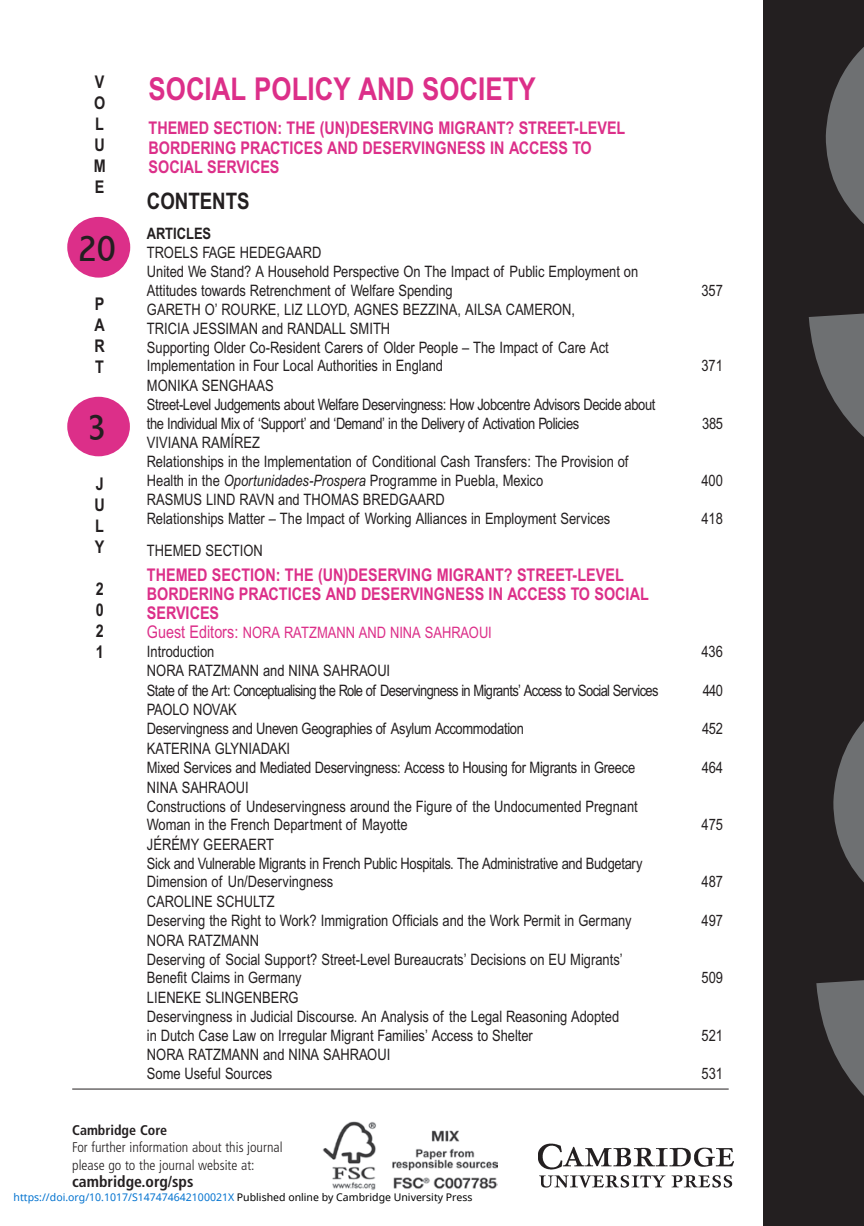
<style>
.page{position:relative;width:864px;height:1226px;background:#fff}
.page>*{position:absolute;margin:0;border:0;box-sizing:border-box;transform-origin:0 0}
.t1{font:condensed 38.5px "Abadi";color:#231f20}
.t2{font:700 31.5px "Arial Narrow MT Std";color:#dc2f89}
.t3{font:700 22.75px "Arial Narrow MT Std";color:#231f20}
.t4{font:700 17.5px "Arial Narrow MT Std";color:#dc2f89}
.t5{font:700 17.5px/21px "Arial Narrow MT Std";color:#231f20;text-align:justify}
.t6{font:15.75px/18.9px "Arial Narrow MT Std";color:#231f20}
.t7{font:15.75px/18.9px "Arial Narrow MT Std";letter-spacing:-.02em;color:#231f20}
.t8{font:15.75px/18.9px "Arial Narrow MT Std";letter-spacing:-.025em;color:#231f20}
.t9{font:15.75px/19.4px "Arial Narrow MT Std";letter-spacing:-.04em;color:#231f20}
.t10{font:15.75px/18.4px "Arial Narrow MT Std";color:#dc2f89}
.t11{font:700 condensed 15.75px "Frutiger LT Std";color:#231f20}
.t12{font:700 15.75px "Arial Narrow MT Std";color:#231f20}
.t13{font:300 condensed 14px/17.5px "Frutiger LT Std";color:#231f20}
.t14{font:700 condensed 14px "Frutiger LT Std";color:#231f20}
.t15{font:10.5px "Noto Sans";color:#0172cf}
.s1{font-style:italic}
.s2{font-size:17.5px}
.s3{color:#231f20}
.s4{color:#000}
</style>
<div class="page">
<div style="left:763px;top:0;width:100px;height:1225px;background:#231f20"></div>
<svg style="left:816px;top:722px;width:47px;height:373px"></svg>
<hr style="left:72px;top:1088px;width:656px;height:1px;background:#231f20">
<div style="left:67px;top:217px;width:63px;height:60px;background:#dc2f89;border-radius:50%"></div>
<div style="left:67px;top:397px;width:63px;height:59px;background:#dc2f89;border-radius:50%"></div>
<img style="left:538px;top:1143px;width:195px;height:44px">
<img style="left:323px;top:1121px;width:174px;height:69px">
<svg style="left:808px;top:0;width:56px;height:476px"></svg>
<p class="t5" style="left:94px;top:71px;width:13px">V O L U M E</p>
<h1 class="t1" style="left:79px;top:225px;width:38px">20</h1>
<p class="t5" style="left:94px;top:293px;width:12px">P A R T</p>
<h1 class="t1" style="left:88px;top:404px;width:20px">3</h1>
<p class="t5" style="left:94px;top:473px;width:12px;text-align:left">J<br>U<br>L<br>Y</p>
<p class="t5" style="left:96px;top:578px;width:9px">2<br>0<br>2<br>1</p>
<h2 class="t2" style="left:148px;top:70px;width:388px">SOCIAL POLICY AND SOCIETY</h2>
<p class="t4" style="left:148px;top:118px;width:211px">THEMED SECTION: THE (UN)DESERVIN</p>
<p class="t4" style="left:422px;top:118px;width:54px">G MIGRANT</p>
<p class="t4" style="left:505px;top:118px;width:34px">? STREET</p>
<p class="t4" style="left:574px;top:118px;width:24px">-LEVEL</p>
<p class="t4" style="left:148px;top:137px;width:21px">BORDERIN</p>
<p class="t4" style="left:225px;top:137px;width:36px">G PRACTICES</p>
<p class="t4" style="left:327px;top:137px;width:12px">AND</p>
<p class="t4" style="left:362px;top:137px;width:20px">DESERVIN</p>
<p class="t4" style="left:435px;top:137px;width:22px">GNESS</p>
<p class="t4" style="left:490px;top:137px;width:39px">IN ACCESS</p>
<p class="t4" style="left:572px;top:137px;width:11px">TO</p>
<p class="t4" style="left:148px;top:156px;width:20px">SOCIAL</p>
<p class="t4" style="left:207px;top:156px;width:20px">SERVICES</p>
<h3 class="t3" style="left:147px;top:187px;width:104px">CONTENTS</h3>
<p class="t12" style="left:147px;top:224px;width:66px">ARTICLES</p>
<p class="t6" style="left:147px;top:243px;width:492px">Troels Fage Hedegaard<br>United We Stand? A Household Perspective On The Impact of Public Employment on<br>Attitudes towards Retrenchment of Welfare Spending</p>
<p class="t6" style="left:147px;top:300px;width:463px">Gareth O’ Rourke, Liz Lloyd, Agnes Bezzina, Ai lsa Cameron, Tricia Jessiman and Randall Smith<br>Supporting Older Co-Resident Carers of Older People – The Impact of Care Act Implementation in Four Local Authorities in England</p>
<p class="t8" style="left:147px;top:375px;width:509px">Monika Senghaas<br>Street-Level Judgements about Welfare Deservingness: How Jobcentre Advisors Decide about the Individual Mix of ‘Support’ and ‘Demand’ in the Delivery of Activation Policies</p>
<p class="t6" style="left:147px;top:432px;width:483px">Viviana Ramírez<br>Relationships in the Implementation of Conditional Cash Transfers: The Provision of<br>Health in the <span class="s1">Oportunidades-Prospera</span> Programme in Puebla, Mexico</p>
<p class="t6" style="left:147px;top:489px;width:464px;line-height:19.4px">Rasmus Li nd Ravn and Thomas Bredgaard<br>Relationships Matter – The Impact of Working Alliances in Employment Services</p>
<p class="t6" style="left:147px;top:541px;width:28px">THEMED</p>
<p class="t6" style="left:205px;top:541px;width:48px">SECTION</p>
<p class="t4" style="left:147px;top:564px;width:211px">THEMED SECTION: THE (UN)DESERVIN</p>
<p class="t4" style="left:421px;top:564px;width:54px">G MIGRANT</p>
<p class="t4" style="left:503px;top:564px;width:34px">? STREET</p>
<p class="t4" style="left:572px;top:564px;width:24px">-LEVEL</p>
<p class="t4" style="left:147px;top:583px;width:21px">BORDERIN</p>
<p class="t4" style="left:223px;top:583px;width:36px">G PRACTICES</p>
<p class="t4" style="left:325px;top:583px;width:12px">AND</p>
<p class="t4" style="left:361px;top:583px;width:20px">DESERVIN</p>
<p class="t4" style="left:434px;top:583px;width:22px">GNESS</p>
<p class="t4" style="left:488px;top:583px;width:39px">IN ACCESS</p>
<p class="t4" style="left:570px;top:583px;width:43px">TO SOCIAL</p>
<p class="t4" style="left:147px;top:602px;width:20px">SERVICES</p>
<p class="t10" style="left:147px;top:623px;width:339px"><span class="s2">Guest Editors:</span> Nora Ratzmann and Ni na Sahraoui<br><span class="s3">Introduction</span></p>
<p class="t9" style="left:147px;top:660px;width:513px">Nora Ratzmann and Ni na Sahraoui<br>State of the Art: Conceptualising the Role of Deservingness in Migrants’ Access to Social Services</p>
<p class="t6" style="left:147px;top:699px;width:17px">PAOLO</p>
<p class="t7" style="left:147px;top:699px;width:378px;line-height:19.4px;text-indent:46px">NOVAK<br>Deservingness and Uneven Geographies of Asylum Accommodation</p>
<p class="t6" style="left:147px;top:738px;width:77px">KATERINA GLYN</p>
<p class="t6" style="left:248px;top:738px;width:14px">IADAK</p>
<p class="t6" style="left:147px;top:738px;width:489px;line-height:19.4px;text-indent:140px">I<br>Mixed Services and Mediated Deservingness: Access to Housing for Migrants in Greece</p>
<p class="t6" style="left:147px;top:777px;width:492px">NINA SAHRAOUI<br>Constructions of Undeservingness around the Figure of the Undocumented Pregnant<br>Woman in the French Department of Mayotte</p>
<p class="t7" style="left:147px;top:834px;width:497px">Jérémy Geeraert<br>Sick and Vulnerable Migrants in French Public Hospitals. The Administrative and Budgetary<br>Dimension of Un/Deservingness</p>
<p class="t6" style="left:147px;top:891px;width:19px">CAROL</p>
<p class="t6" style="left:147px;top:891px;width:486px;line-height:19.4px;text-indent:44px">INE SCHULTZ<br>Deserving the Right to Work? Immigration Officials and the Work Permit in Germany</p>
<p class="t6" style="left:147px;top:930px;width:11px">NORA</p>
<p class="t6" style="left:147px;top:930px;width:477px;text-indent:41px">RATZMANN<br>Deserving of Social Support? Street-Level Bureaucrats’ Decisions on EU Migrants’<br>Benefit Claims in Germany</p>
<p class="t6" style="left:147px;top:987px;width:473px;text-indent:115px">BERG<br>Deservingness in Judicial Discourse. An Analysis of the Legal Reasoning Adopted in Dutch Case Law on Irregular Migrant Families’ Access to Shelter</p>
<p class="t6" style="left:147px;top:987px;width:21px">LIENEKE</p>
<p class="t6" style="left:205px;top:987px;width:30px">SLINGEN</p>
<p class="t6" style="left:147px;top:1044px;width:245px;line-height:19.4px;text-indent:116px">and NINA SAHRAOUI<br>Some Useful Sources</p>
<p class="t6" style="left:147px;top:1044px;width:11px">NORA</p>
<p class="t6" style="left:188px;top:1044px;width:35px">RATZMANN</p>
<p class="t14" style="left:72px;top:1121px;width:96px">Cambridge Core</p>
<p class="t13" style="left:72px;top:1138px;width:212px">For further information about this journal please go to the journal website at:</p>
<p class="t11" style="left:72px;top:1172px;width:123px">cambridge.org/sps</p>
<p class="t15" style="left:14px;top:1189px;width:460px">https://doi.org/10.1017/S147474642100021X <span class="s4">Published online by Cambridge University Press</span></p>
<p class="t6" style="left:701px;top:280px;width:23px">357</p>
<p class="t6" style="left:701px;top:356px;width:23px">371</p>
<p class="t6" style="left:702px;top:413px;width:22px">385</p>
<p class="t6" style="left:701px;top:470px;width:23px">400</p>
<p class="t6" style="left:701px;top:509px;width:23px">418</p>
<p class="t6" style="left:701px;top:641px;width:23px">436</p>
<p class="t6" style="left:702px;top:680px;width:22px">440</p>
<p class="t6" style="left:701px;top:719px;width:22px">452</p>
<p class="t6" style="left:701px;top:757px;width:22px">464</p>
<p class="t6" style="left:701px;top:815px;width:23px">475</p>
<p class="t6" style="left:701px;top:872px;width:23px">487</p>
<p class="t6" style="left:701px;top:910px;width:23px">497</p>
<p class="t6" style="left:701px;top:968px;width:23px">509</p>
<p class="t6" style="left:701px;top:1025px;width:23px">521</p>
<p class="t6" style="left:701px;top:1063px;width:23px">531</p>
</div>
